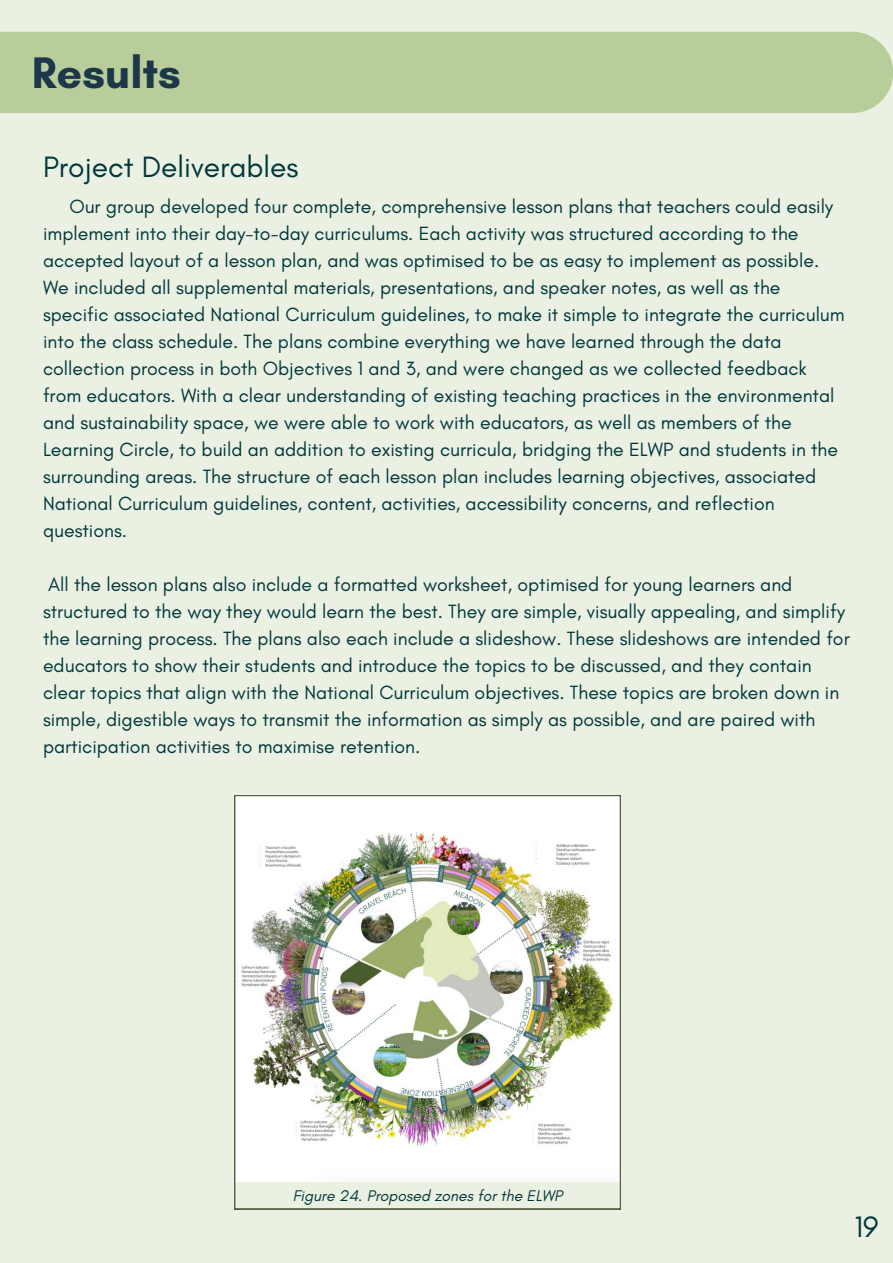
<style>
.page{position:relative;width:893px;height:1263px;background:#eaf0e2}
.page>*{position:absolute;margin:0;border:0;box-sizing:border-box;transform-origin:0 0}
.t1{font:700 45px "Glacial Indifference";color:#1c3749}
.t2{font:30px "Glacial Indifference";color:#00373a}
.t3{font:19.5px/27px "Glacial Indifference";color:#00373a}
.t4{font:italic 15.75px "Glacial Indifference";color:#00373a}
</style>
<div class="page">
<div style="left:0;top:32px;width:893px;height:81px;background:#b9cd9b"></div>
<img style="left:234px;top:795px;width:387px;height:414px">
<h2 class="t1" style="left:32px;top:45px;width:151px">Results</h2>
<p class="t2" style="left:43px;top:149px;width:257px">Project Deliverables</p>
<p class="t3" style="left:43px;top:193px;width:803px;text-indent:26px">Our group developed four complete, comprehensive lesson plans that teachers could easily implement into their day-to-day curriculums. Each activity was structured according to the accepted layout of a lesson plan, and was optimised to be as easy to implement as possible.<br>We included all supplemental materials, presentations, and speaker notes, as well as the specific associated National Curriculum guidelines, to make it simple to integrate the curriculum into the class schedule. The plans combine everything we have learned through the data collection process in both Objectives 1 and 3, and were changed as we collected feedback from educators. With a clear understanding of existing teaching practices in the environmental and sustainability space, we were able to work with educators, as well as members of the Learning Circle, to build an addition to existing curricula, bridging the ELWP and students in the surrounding areas. The structure of each lesson plan includes learning objectives, associated National Curriculum guidelines, content, activities, accessibility concerns, and reflection questions.</p>
<p class="t3" style="left:43px;top:571px;width:808px">All the lesson plans also include a formatted worksheet, optimised for young learners and structured to the way they would learn the best. They are simple, visually appealing, and simplify the learning process. The plans also each include a slideshow. These slideshows are intended for educators to show their students and introduce the topics to be discussed, and they contain clear topics that align with the National Curriculum objectives. These topics are broken down in simple, digestible ways to transmit the information as simply as possible, and are paired with participation activities to maximise retention.</p>
<h3 class="t4" style="left:293px;top:1185px;width:271px">Figure 24. Proposed zones for the ELWP</h3>
<h1 class="t2" style="left:854px;top:1209px;width:25px">19</h1>
</div>
